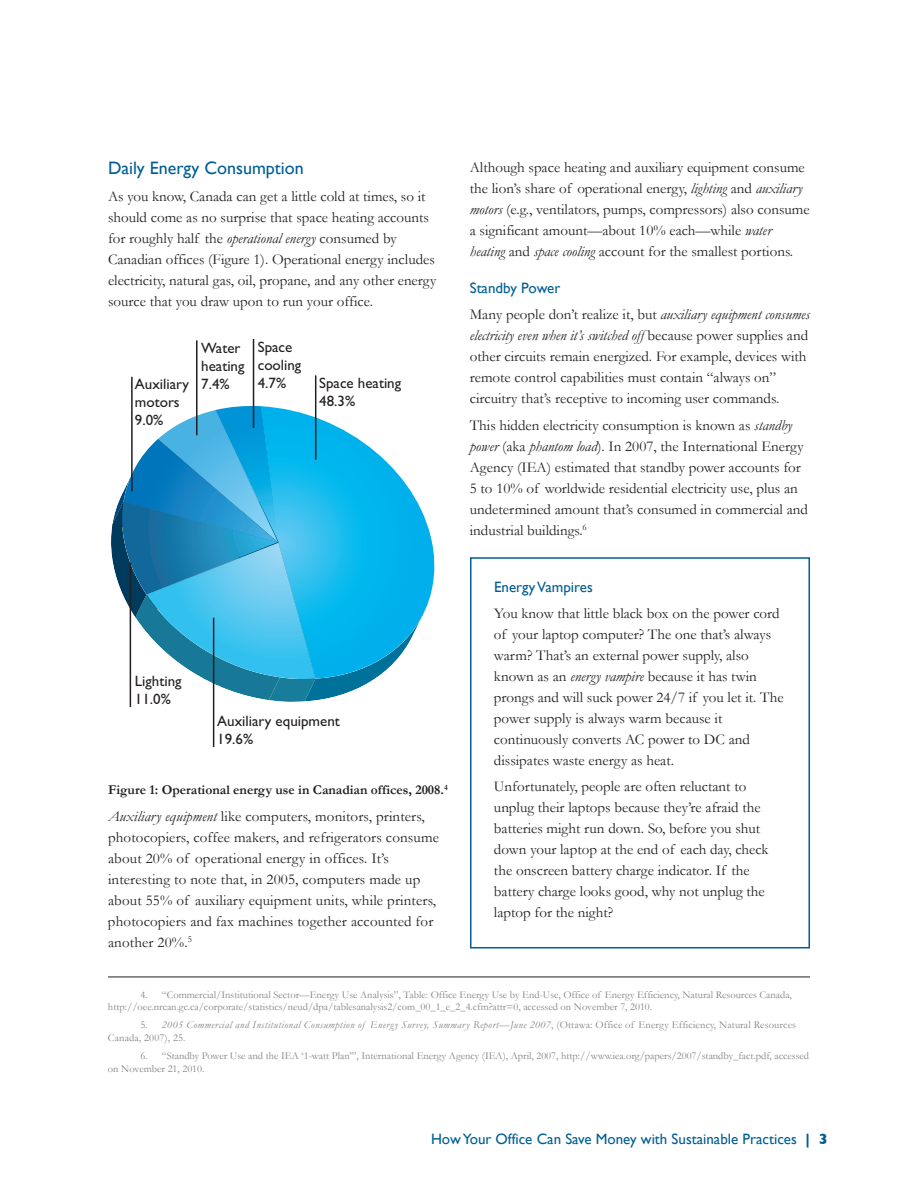
<style>
.page{position:relative;width:918px;height:1188px;background:#fff}
.page>*{position:absolute;margin:0;border:0;box-sizing:border-box;transform-origin:0 0}
.t1{font:18px "Gill Sans";color:#005e94}
.t2{font:15px/21px "Garamond";color:#231f20}
.t3{font:15px/18px "Gill Sans";color:#231f20}
.t4{font:15px "Gill Sans";color:#005e94}
.t5{font:700 13.5px "Garamond";color:#231f20}
.t6{font:10.5px/12.6px "Garamond";color:#808285}
.t7{font:italic 10.5px/12.6px "Garamond";letter-spacing:.04em;color:#808285}
.s1{font-style:italic}
.s2{font-style:normal}
.s3{font-weight:700}
</style>
<div class="page">
<svg style="left:424px;top:516px;width:10px;height:96px"></svg>
<svg style="left:111px;top:405px;width:313px;height:297px"></svg>
<hr style="left:253px;top:339px;width:1px;height:89px;background:#231f20">
<hr style="left:315px;top:375px;width:1px;height:85px;background:#231f20">
<hr style="left:196px;top:340px;width:2px;height:95px;background:#231f20">
<hr style="left:131px;top:377px;width:2px;height:114px;background:#231f20">
<hr style="left:130px;top:563px;width:1px;height:144px;background:#231f20">
<hr style="left:213px;top:618px;width:1px;height:129px;background:#231f20">
<div style="left:470px;top:557px;width:340px;height:392px;border:2px solid #005e94"></div>
<hr style="left:108px;top:977px;width:702px;height:1px;background:#231f20">
<p class="t1" style="left:108px;top:158px;width:197px">Daily Energy Consumption</p>
<p class="t2" style="left:108px;top:186px;width:330px">As you know, Canada can get a little cold at times, so it should come as no surprise that space heating accounts for roughly half the <span class="s1">operational energy</span> consumed by Canadian offices (Figure 1). Operational energy includes electricity, natural gas, oil, propane, and any other energy source that you draw upon to run your office.</p>
<p class="t3" style="left:135px;top:375px;width:56px">Auxiliary motors<br>9.0%</p>
<p class="t3" style="left:201px;top:339px;width:45px">Water heating<br>7.4%</p>
<p class="t3" style="left:258px;top:337px;width:45px">Space cooling<br>4.7%</p>
<p class="t3" style="left:319px;top:374px;width:83px">Space heating<br>48.3%</p>
<p class="t3" style="left:135px;top:671px;width:48px">Lighting<br>11.0%</p>
<p class="t3" style="left:217px;top:711px;width:124px">Auxiliary equipment<br>19.6%</p>
<p class="t5" style="left:108px;top:783px;width:341px">Figure 1: Operational energy use in Canadian offices, 2008.<sup>4</sup></p>
<p class="t2" style="left:108px;top:806px;width:333px"><span class="s1">Auxiliary equipment</span> like computers, monitors, printers, photocopiers, coffee makers, and refrigerators consume about 20% of operational energy in offices. It’s interesting to note that, in 2005, computers made up about 55% of auxiliary equipment units, while printers, photocopiers and fax machines together accounted for another 20%.<sup>5</sup></p>
<p class="t2" style="left:470px;top:157px;width:341px">Although space heating and auxiliary equipment consume the lion’s share of operational energy, <span class="s1">lighting</span> and <span class="s1">auxiliary motors</span> (e.g., ventilators, pumps, compressors) also consume a significant amount—about 10% each—while <span class="s1">water heating</span> and <span class="s1">space cooling</span> account for the smallest portions.</p>
<p class="t4" style="left:470px;top:279px;width:92px">Standby Power</p>
<p class="t2" style="left:470px;top:304px;width:342px">Many people don’t realize it, but <span class="s1">auxiliary equipment consumes electricity even when it’s switched off</span> because power supplies and other circuits remain energized. For example, devices with remote control capabilities must contain “always on” circuitry that’s receptive to incoming user commands.</p>
<p class="t2" style="left:470px;top:415px;width:340px">This hidden electricity consumption is known as <span class="s1">standby power</span> (aka <span class="s1">phantom load</span>). In 2007, the International Energy Agency (IEA) estimated that standby power accounts for 5 to 10% of worldwide residential electricity use, plus an undetermined amount that’s consumed in commercial and industrial buildings.<sup>6</sup></p>
<p class="t4" style="left:494px;top:578px;width:100px">EnergyVampires</p>
<p class="t2" style="left:494px;top:603px;width:291px">You know that little black box on the power cord of your laptop computer? The one that’s always warm? That’s an external power supply, also known as an <span class="s1">energy vampire</span> because it has twin prongs and will suck power 24/7 if you let it. The power supply is always warm because it continuously converts AC power to DC and dissipates waste energy as heat.</p>
<p class="t2" style="left:494px;top:776px;width:276px">Unfortunately, people are often reluctant to unplug their laptops because they’re afraid the batteries might run down. So, before you shut down your laptop at the end of each day, check the onscreen battery charge indicator. If the battery charge looks good, why not unplug the laptop for the night?</p>
<p class="t6" style="left:108px;top:988px;width:685px;text-indent:32px">4. “Commercial/Institutional Sector—Energy Use Analysis”, Table: Office Energy Use by End-Use, Office of Energy Efficiency, Natural Resources Canada, http://oee.nrcan.gc.ca/corporate/statistics/neud/dpa/tablesanalysis2/com_00_1_e_2_4.cfm?attr=0, accessed on November 7, 2010.</p>
<p class="t7" style="left:108px;top:1019px;width:690px;text-indent:32px"><span class="s2">5.</span> 2005 Commercial and Institutional Consumption of Energy Survey, Summary Report—June 2007<span class="s2">, (Ottawa: Office of Energy Efficiency, Natural Resources<br>Canada, 2007), 25.</span></p>
<p class="t6" style="left:108px;top:1050px;width:703px;text-indent:32px">6. “Standby Power Use and the IEA ‘1-watt Plan’”, International Energy Agency (IEA), April, 2007, http://www.iea.org/papers/2007/standby_fact.pdf, accessed on November 21, 2010.</p>
<p class="t4" style="left:431px;top:1131px;width:398px">HowYour Office Can Save Money with Sustainable Practices <span class="s3">| 3</span></p>
</div>
